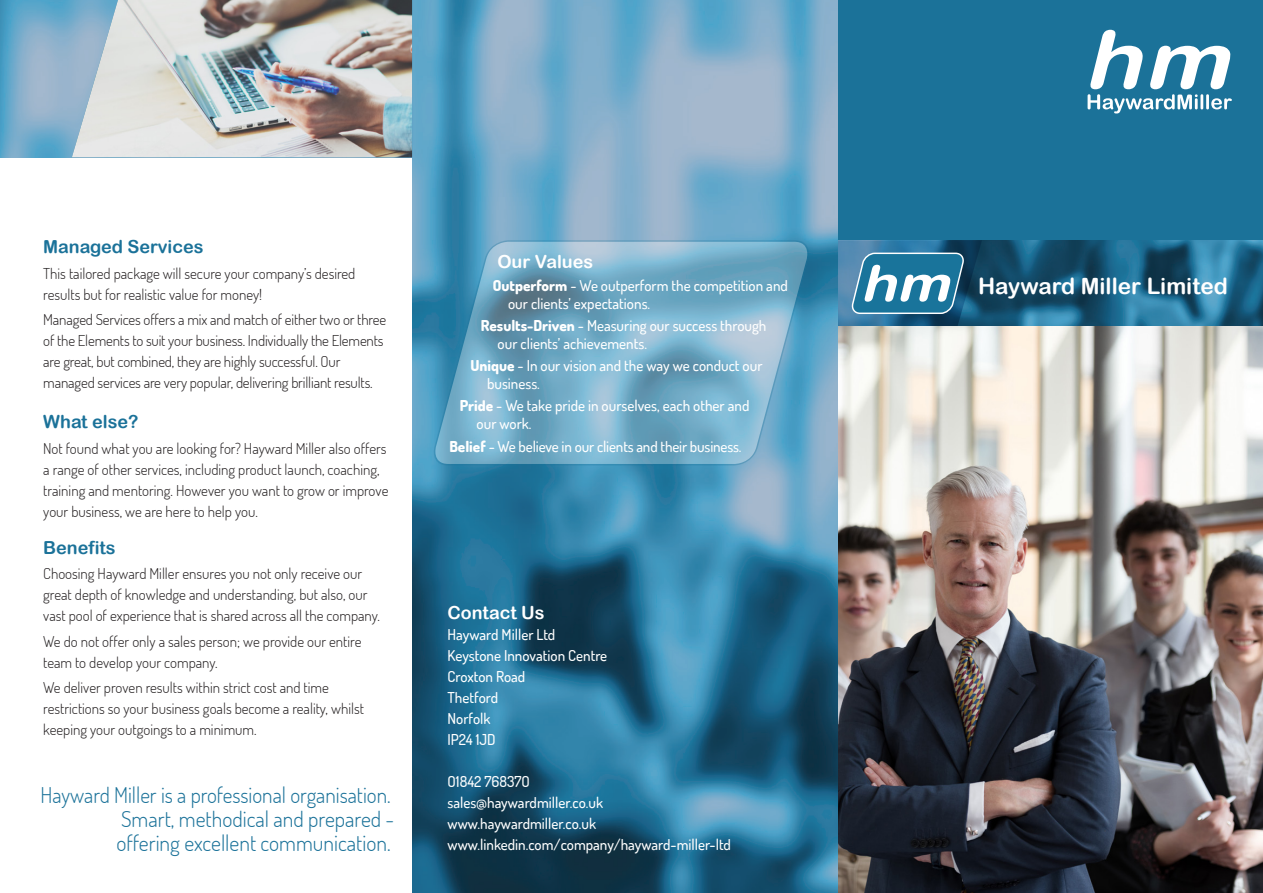
<style>
.page{position:relative;width:1263px;height:893px;background:#fff}
.page>*{position:absolute;margin:0;border:0;box-sizing:border-box;transform-origin:0 0}
.t1{font:italic 49.95px "Arial Rounded MT Bold";color:#fff;scale:1.2 1}
._02_Leaflet_Title{font:22.5px "Arial Rounded MT Bold";color:#fff}
._06_Quotation{font:300 21.75px/24px "Dosis";color:#1b7299}
._01_Heading{font:18px "Arial Rounded MT Bold";color:#1b7299}
.t2{font:18px "Arial Rounded MT Bold";color:#fff}
._04_Body_Text{font:300 15px/21px "Dosis";color:#231f20}
._04_Body_Text-2{font:500 15px/18px "Dosis";color:#fff}
.s1{font-weight:800}
</style>
<div class="page">
<div style="left:838px;top:0;width:425px;height:242px;background:#1b7299"></div>
<img style="left:982px;top:240px;width:281px;height:86px">
<img style="left:838px;top:240px;width:144px;height:86px">
<img style="left:838px;top:326px;width:425px;height:567px">
<svg style="left:1087px;top:30px;width:145px;height:83px"></svg>
<img style="left:0;top:0;width:72px;height:157px">
<img style="left:412px;top:0;width:426px;height:893px">
<img style="left:72px;top:0;width:340px;height:157px">
<svg style="left:428px;top:239px;width:386px;height:227px;background:#6ea7c3"></svg>
<svg style="left:851px;top:252px;width:113px;height:63px;background:#2b7b9f"></svg>
<p class="_01_Heading" style="left:43px;top:236px;width:162px">Managed Services</p>
<p class="_04_Body_Text" style="left:43px;top:262px;width:314px">This tailored package will secure your company’s desired results but for realistic value for money!</p>
<p class="_04_Body_Text" style="left:43px;top:308px;width:344px">Managed Services offers a mix and match of either two or three of the Elements to suit your business. Individually the Elements are great, but combined, they are highly successful. Our managed services are very popular, delivering brilliant results.</p>
<p class="_01_Heading" style="left:43px;top:411px;width:97px">What else?</p>
<p class="_04_Body_Text" style="left:43px;top:437px;width:347px">Not found what you are looking for? Hayward Miller also offers a range of other services, including product launch, coaching, training and mentoring. However you want to grow or improve your business, we are here to help you.</p>
<p class="_01_Heading" style="left:43px;top:537px;width:74px">Benefits</p>
<p class="_04_Body_Text" style="left:43px;top:563px;width:338px">Choosing Hayward Miller ensures you not only receive our great depth of knowledge and understanding, but also, our vast pool of experience that is shared across all the company.</p>
<p class="_04_Body_Text" style="left:43px;top:630px;width:320px">We do not offer only a sales person; we provide our entire team to develop your company.</p>
<p class="_04_Body_Text" style="left:43px;top:676px;width:322px">We deliver proven results within strict cost and time restrictions so your business goals become a reality, whilst keeping your outgoings to a minimum.</p>
<p class="_06_Quotation" style="left:116px;top:782px;width:279px;text-indent:-76px">Hayward Miller is a professional organisation.<br>Smart, methodical and prepared - offering excellent communication.</p>
<p class="t2" style="left:497px;top:251px;width:97px">Our Values</p>
<p class="_04_Body_Text-2" style="left:508px;top:276px;width:281px;text-indent:-15px"><span class="s1">Outperform</span> - We outperform the competition and our clients’ expectations.</p>
<p class="_04_Body_Text-2" style="left:498px;top:316px;width:270px;text-indent:-17px"><span class="s1">Results-Driven</span> - Measuring our success through our clients’ achievements.</p>
<p class="_04_Body_Text-2" style="left:487px;top:356px;width:277px;text-indent:-17px"><span class="s1">Unique</span> - In our vision and the way we conduct our business.</p>
<p class="_04_Body_Text-2" style="left:477px;top:396px;width:274px;text-indent:-17px"><span class="s1">Pride</span> - We take pride in ourselves, each other and our work.</p>
<p class="_04_Body_Text-2" style="left:449px;top:437px;width:294px"><span class="s1">Belief</span> - We believe in our clients and their business.</p>
<p class="t2" style="left:448px;top:602px;width:99px">Contact Us</p>
<p class="_04_Body_Text-2" style="left:448px;top:626px;width:109px">Hayward Miller Ltd</p>
<p class="_04_Body_Text-2" style="left:448px;top:647px;width:161px">Keystone Innovation Centre</p>
<p class="_04_Body_Text-2" style="left:448px;top:668px;width:79px">Croxton Road</p>
<p class="_04_Body_Text-2" style="left:448px;top:689px;width:52px">Thetford</p>
<p class="_04_Body_Text-2" style="left:448px;top:710px;width:44px">Norfolk</p>
<p class="_04_Body_Text-2" style="left:448px;top:731px;width:50px">IP24 1JD</p>
<p class="_04_Body_Text-2" style="left:448px;top:773px;width:84px">O1842 76837O</p>
<p class="_04_Body_Text-2" style="left:448px;top:794px;width:157px">sales@haywardmiller.co.uk</p>
<p class="_04_Body_Text-2" style="left:448px;top:815px;width:150px">www.haywardmiller.co.uk</p>
<p class="_04_Body_Text-2" style="left:448px;top:836px;width:285px">www.linkedin.com/company/hayward-miller-ltd</p>
<h1 class="t1" style="left:860px;top:254px;width:88px">hm</h1>
<p class="_02_Leaflet_Title" style="left:978px;top:273px;width:251px">Hayward Miller Limited</p>
</div>
